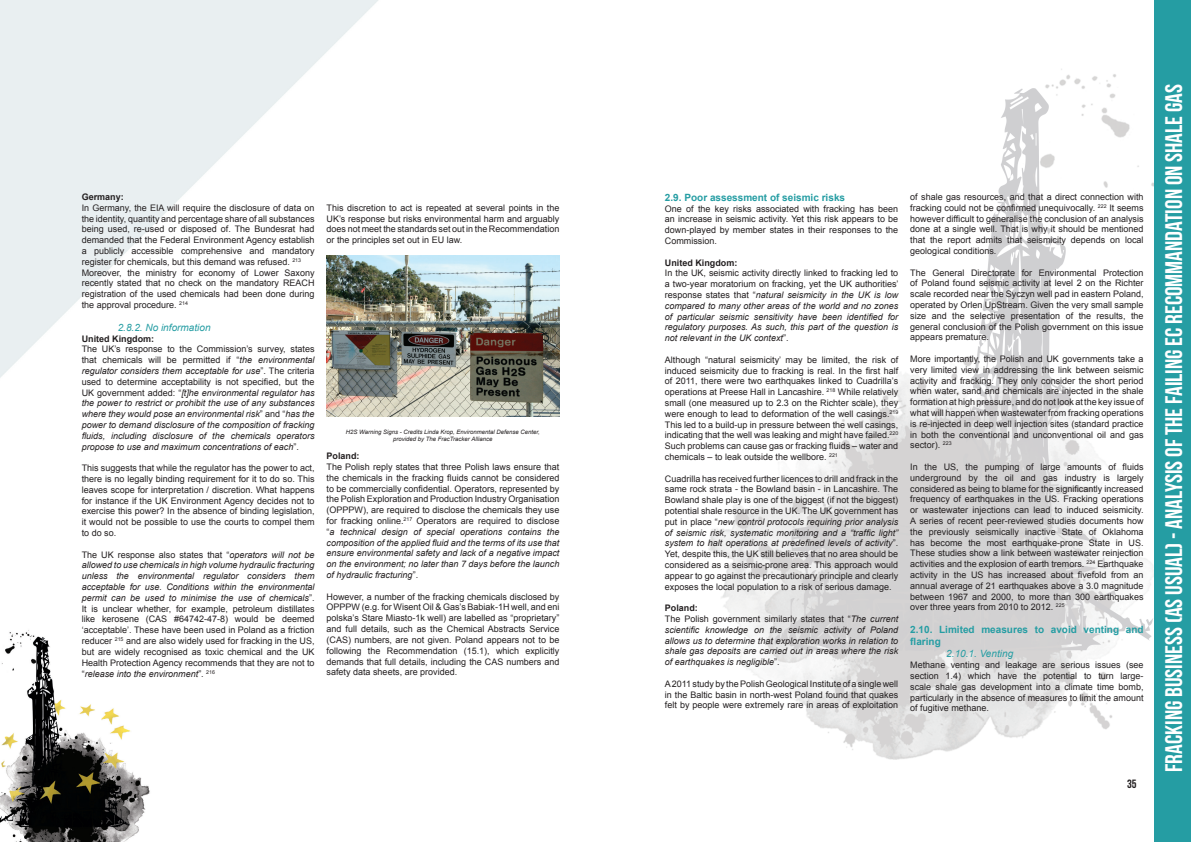
<style>
.page{position:relative;width:1191px;height:842px;background:#fff}
.page>*{position:absolute;margin:0;border:0;box-sizing:border-box;transform-origin:0 0}
.t1{font:24px "Bebas Neue";color:#fff}
.t2{font:12px "Bebas Neue";color:#231f20}
.t3{font:700 10px/12px "Arial";color:#259da3}
.t4{font:italic 10px "Arial";color:#259da3}
.t5{font:9px/10.8px "Arial";color:#231f20;text-align:justify}
.t6{font:italic 9px/10.8px "Arial";color:#231f20;text-align:justify}
.t7{font:700 9px "Arial";color:#231f20}
.t8{font:italic 6px/7.2px "Arial";color:#231f20;text-align:center}
.s1{font-style:normal}
.s2{font-style:italic}
.s3{font-weight:700;font-style:normal}
</style>
<div class="page">
<img style="left:708px;top:0;width:447px;height:760px">
<div style="left:1155px;top:0;width:36px;height:842px;background:#259da3"></div>
<img style="left:0;top:0;width:560px;height:842px">
<img style="left:326px;top:255px;width:233px;height:161px">
<p class="t7" style="left:82px;top:191px;width:44px">Germany:</p>
<p class="t5" style="left:82px;top:202px;width:234px;text-align:left">In Germany, the EIA will require the disclosure of data on the identity, quantity and percentage share of all substances being used, re-used or disposed of. The Bundesrat had demanded that the Federal Environment Agency establish a publicly accessible comprehensive and mandatory register for chemicals, but this demand was refused. <sup>213<br></sup>Moreover, the ministry for economy of Lower Saxony recently stated that no check on the mandatory REACH registration of the used chemicals had been done during the approval procedure. <sup>214</sup></p>
<p class="t4" style="left:118px;top:321px;width:94px">2.8.2. No information</p>
<p class="t7" style="left:82px;top:332px;width:74px">United Kingdom:</p>
<p class="t6" style="left:82px;top:344px;width:234px"><span class="s1">The UK’s response to the Commission’s survey, states that chemicals will be permitted if “</span>the environmental regulator considers them acceptable for use<span class="s1">”. The criteria used to determine acceptability is not specified, but the UK government added: “</span>[t]he environmental regulator has the power to restrict or prohibit the use of any substances where they would pose an environmental risk<span class="s1">” and “</span>has the power to demand disclosure of the composition of fracking fluids, including disclosure of the chemicals operators propose to use and maximum concentrations of each<span class="s1">”.</span></p>
<p class="t5" style="left:82px;top:463px;width:234px">This suggests that while the regulator has the power to act, there is no legally binding requirement for it to do so. This leaves scope for interpretation / discretion. What happens for instance if the UK Environment Agency decides not to exercise this power? In the absence of binding legislation, it would not be possible to use the courts to compel them to do so.</p>
<p class="t5" style="left:82px;top:549px;width:234px">The UK response also states that “<span class="s2">operators will not be allowed to use chemicals in high volume hydraulic fracturing unless the environmental regulator considers them acceptable for use. Conditions within the environmental permit can be used to minimise the use of chemicals</span>”.<br>It is unclear whether, for example, petroleum distillates like kerosene (CAS #64742-47-8) would be deemed ‘acceptable’. These have been used in Poland as a friction reducer <sup>215</sup> and are also widely used for fracking in the US, but are widely recognised as toxic chemical and the UK Health Protection Agency recommends that they are not to “<span class="s2">release into the environment</span>”. <sup>216</sup></p>
<p class="t5" style="left:326px;top:202px;width:234px">This discretion to act is repeated at several points in the UK’s response but risks environmental harm and arguably does not meet the standards set out in the Recommendation or the principles set out in EU law.</p>
<p class="t8" style="left:346px;top:428px;width:195px">H2S Warning Signs - Credits Linda Krop, Environmental Defense Center, provided by The FracTracker Alliance</p>
<p class="t7" style="left:326px;top:450px;width:35px">Poland:</p>
<p class="t5" style="left:326px;top:462px;width:234px">The Polish reply states that three Polish laws ensure that the chemicals in the fracking fluids cannot be considered to be commercially confidential. Operators, represented by the Polish Exploration and Production Industry Organisation (OPPPW), are required to disclose the chemicals they use for fracking online.<sup>217</sup> Operators are required to disclose “<span class="s2">a technical design of special operations contains the composition of the applied fluid and the terms of its use that ensure environmental safety and lack of a negative impact on the environment; no later than 7 days before the launch of hydraulic fracturing</span>”.</p>
<p class="t5" style="left:326px;top:591px;width:234px">However, a number of the fracking chemicals disclosed by OPPPW (e.g. for Wisent Oil &amp; Gas’s Babiak-1H well, and eni polska’s Stare Miasto-1k well) are labelled as “proprietary” and full details, such as the Chemical Abstracts Service (CAS) numbers, are not given. Poland appears not to be following the Recommendation (15.1), which explicitly demands that full details, including the CAS numbers and safety data sheets, are provided.</p>
<p class="t3" style="left:665px;top:192px;width:182px">2.9. Poor assessment of seismic risks</p>
<p class="t5" style="left:665px;top:203px;width:235px">One of the key risks associated with fracking has been an increase in seismic activity. Yet this risk appears to be down-played by member states in their responses to the Commission.</p>
<p class="t7" style="left:665px;top:256px;width:74px">United Kingdom:</p>
<p class="t6" style="left:665px;top:268px;width:235px"><span class="s1">In the UK, seismic activity directly linked to fracking led to a two-year moratorium on fracking, yet the UK authorities’ response states that “</span>natural seismicity in the UK is low compared to many other areas of the world and no zones of particular seismic sensitivity have been identified for regulatory purposes. As such, this part of the question is not relevant in the UK context<span class="s1">”.</span></p>
<p class="t5" style="left:665px;top:354px;width:235px">Although “natural seismicity’ may be limited, the risk of induced seismicity due to fracking is real. In the first half of 2011, there were two earthquakes linked to Cuadrilla’s operations at Preese Hall in Lancashire. <sup>218</sup> While relatively small (one measured up to 2.3 on the Richter scale), they were enough to lead to deformation of the well casings.<sup>219<br></sup>This led to a build-up in pressure between the well casings, indicating that the well was leaking and might have failed.<sup>220<br></sup>Such problems can cause gas or fracking fluids – water and chemicals – to leak outside the wellbore. <sup>221</sup></p>
<p class="t5" style="left:665px;top:473px;width:235px">Cuadrilla has received further licences to drill and frack in the same rock strata - the Bowland basin - in Lancashire. The Bowland shale play is one of the biggest (if not the biggest) potential shale resource in the UK. The UK government has put in place “<span class="s2">new control protocols requiring prior analysis of seismic risk, systematic monitoring and a “traffic light” system to halt operations at predefined levels of activity</span>”.<br>Yet, despite this, the UK still believes that no area should be considered as a seismic-prone area. This approach would appear to go against the precautionary principle and clearly exposes the local population to a risk of serious damage.</p>
<p class="t6" style="left:665px;top:603px;width:235px;text-align:left"><span class="s3">Poland:<br></span><span class="s1">The Polish government similarly states that “</span>The current scientific knowledge on the seismic activity of Poland allows us to determine that exploration works in relation to shale gas deposits are carried out in areas where the risk of earthquakes is negligible<span class="s1">”.</span></p>
<p class="t5" style="left:665px;top:678px;width:235px">A 2011 study by the Polish Geological Institute of a single well in the Baltic basin in north-west Poland found that quakes felt by people were extremely rare in areas of exploitation</p>
<p class="t5" style="left:910px;top:192px;width:235px">of shale gas resources, and that a direct connection with fracking could not be confirmed unequivocally. <sup>222</sup> It seems however difficult to generalise the conclusion of an analysis done at a single well. That is why it should be mentioned that the report admits that seismicity depends on local geological conditions.</p>
<p class="t5" style="left:910px;top:267px;width:235px">The General Directorate for Environmental Protection of Poland found seismic activity at level 2 on the Richter scale recorded near the Syczyn well pad in eastern Poland, operated by Orlen UpStream. Given the very small sample size and the selective presentation of the results, the general conclusion of the Polish government on this issue appears premature.</p>
<p class="t5" style="left:910px;top:354px;width:235px">More importantly, the Polish and UK governments take a very limited view in addressing the link between seismic activity and fracking. They only consider the short period when water, sand and chemicals are injected in the shale formation at high pressure, and do not look at the key issue of what will happen when wastewater from fracking operations is re-injected in deep well injection sites (standard practice in both the conventional and unconventional oil and gas sector). <sup>223</sup></p>
<p class="t5" style="left:910px;top:462px;width:235px">In the US, the pumping of large amounts of fluids underground by the oil and gas industry is largely considered as being to blame for the significantly increased frequency of earthquakes in the US. Fracking operations or wastewater injections can lead to induced seismicity.<br>A series of recent peer-reviewed studies documents how the previously seismically inactive State of Oklahoma has become the most earthquake-prone State in US.<br>These studies show a link between wastewater reinjection activities and the explosion of earth tremors. <sup>224</sup> Earthquake activity in the US has increased about fivefold from an annual average of 21 earthquakes above a 3.0 magnitude between 1967 and 2000, to more than 300 earthquakes over three years from 2010 to 2012. <sup>225</sup></p>
<p class="t3" style="left:910px;top:624px;width:235px">2.10. Limited measures to avoid venting and flaring</p>
<p class="t4" style="left:946px;top:647px;width:68px">2.10.1. Venting</p>
<p class="t5" style="left:910px;top:660px;width:235px">Methane venting and leakage are serious issues (see section 1.4) which have the potential to turn large&shy;scale shale gas development into a climate time bomb, particularly in the absence of measures to limit the amount of fugitive methane.</p>
<h2 class="t2" style="left:1127px;top:777px;width:11px">35</h2>
<h1 class="t1" style="left:1160px;top:772px;width:689px;rotate:-90deg">FRACKING BUSINESS (AS USUAL) - ANALYSIS OF THE FAILING EC RECOMMANDATION ON SHALE GAS</h1>
</div>
